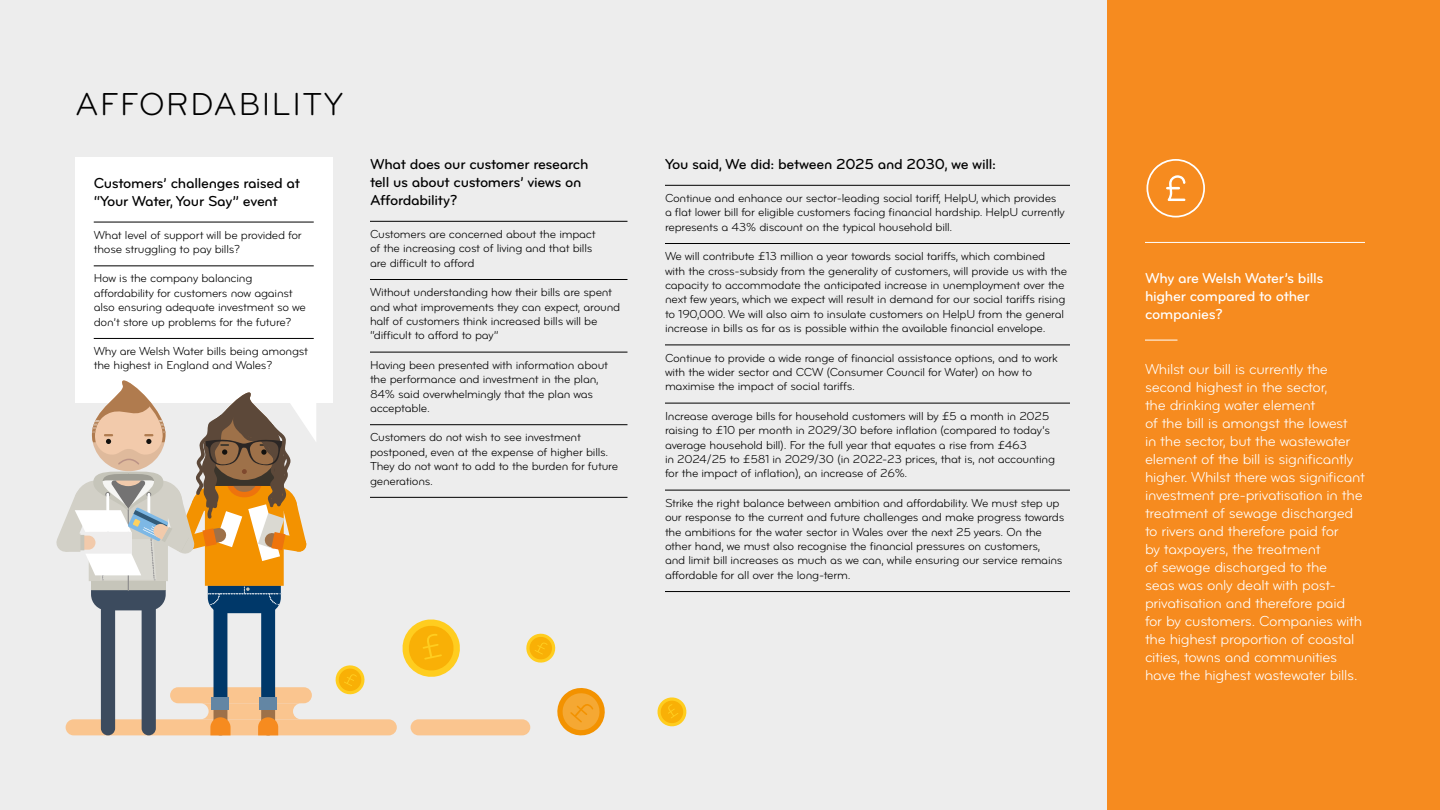
<style>
.page{position:relative;width:1440px;height:810px;background:#ededed}
.page>*{position:absolute;margin:0;border:0;box-sizing:border-box;transform-origin:0 0}
.t1{font:33px "Bryant Pro Regular Alternate";letter-spacing:.05em;color:#000}
.t2{font:15px/18px "Bryant Pro Regular Alternate";letter-spacing:-.02em;color:#fff}
.t3{font:15px/18px "Bryant Pro Medium Alternate";letter-spacing:-.02em;color:#000}
.t4{font:15px/18px "Bryant Pro Medium Alternate";letter-spacing:-.02em;color:#fff}
.t5{font:12px/14.4px "Bryant Pro Regular Alternate";letter-spacing:-.02em;color:#000}
</style>
<div class="page">
<div style="left:75px;top:158px;width:257px;height:245px;background:#fff"></div>
<hr style="left:94px;top:222px;width:220px;height:1px;background:#000">
<hr style="left:94px;top:266px;width:220px;height:1px;background:#000">
<hr style="left:94px;top:338px;width:220px;height:1px;background:#000">
<div style="left:1108px;top:0;width:332px;height:810px;background:#f68b1f"></div>
<hr style="left:1145px;top:242px;width:220px;height:1px;background:#fff">
<hr style="left:1145px;top:340px;width:32px;height:1px;background:#fff">
<svg style="left:1146px;top:159px;width:59px;height:59px"></svg>
<hr style="left:665px;top:185px;width:405px;height:1px;background:#000">
<hr style="left:665px;top:243px;width:405px;height:1px;background:#000">
<hr style="left:665px;top:345px;width:405px;height:1px;background:#000">
<hr style="left:665px;top:403px;width:405px;height:1px;background:#000">
<hr style="left:665px;top:490px;width:405px;height:1px;background:#000">
<hr style="left:665px;top:591px;width:405px;height:1px;background:#000">
<hr style="left:370px;top:221px;width:257px;height:1px;background:#000">
<hr style="left:370px;top:279px;width:257px;height:1px;background:#000">
<hr style="left:370px;top:352px;width:257px;height:1px;background:#000">
<hr style="left:370px;top:425px;width:257px;height:1px;background:#000">
<hr style="left:370px;top:497px;width:257px;height:1px;background:#000">
<div style="left:66px;top:719px;width:331px;height:16px;background:#fac58f;border-radius:8px"></div>
<div style="left:411px;top:719px;width:119px;height:16px;background:#fac58f;border-radius:8px"></div>
<svg style="left:557px;top:688px;width:48px;height:48px"></svg>
<svg style="left:402px;top:619px;width:58px;height:58px"></svg>
<svg style="left:526px;top:633px;width:30px;height:30px"></svg>
<svg style="left:335px;top:665px;width:30px;height:30px"></svg>
<svg style="left:657px;top:697px;width:30px;height:30px"></svg>
<svg style="left:56px;top:380px;width:261px;height:355px"></svg>
<h1 class="t1" style="left:75px;top:84px;width:269px">AFFORDABILITY</h1>
<p class="t3" style="left:94px;top:174px;width:208px">Customers’ challenges raised at “Your Water, Your Say” event</p>
<p class="t5" style="left:94px;top:228px;width:210px">What level of support will be provided for those struggling to pay bills?</p>
<p class="t5" style="left:94px;top:271px;width:214px">How is the company balancing affordability for customers now against also ensuring adequate investment so we don’t store up problems for the future?</p>
<p class="t5" style="left:94px;top:344px;width:216px">Why are Welsh Water bills being amongst the highest in England and Wales?</p>
<p class="t3" style="left:370px;top:155px;width:220px">What does our customer research tell us about customers’ views on<br>Affordability?</p>
<p class="t5" style="left:370px;top:227px;width:227px">Customers are concerned about the impact of the increasing cost of living and that bills are difficult to afford</p>
<p class="t5" style="left:370px;top:285px;width:252px">Without understanding how their bills are spent and what improvements they can expect, around half of customers think increased bills will be “difficult to afford to pay”</p>
<p class="t5" style="left:370px;top:358px;width:240px">Having been presented with information about the performance and investment in the plan, 84% said overwhelmingly that the plan was acceptable.</p>
<p class="t5" style="left:370px;top:430px;width:250px">Customers do not wish to see investment postponed, even at the expense of higher bills.<br>They do not want to add to the burden for future generations.</p>
<p class="t3" style="left:665px;top:155px;width:333px">You said, We did: between 2025 and 2030, we will:</p>
<p class="t5" style="left:665px;top:191px;width:401px">Continue and enhance our sector-leading social tariff, HelpU, which provides a flat lower bill for eligible customers facing financial hardship. HelpU currently represents a 43% discount on the typical household bill.</p>
<p class="t5" style="left:665px;top:249px;width:404px">We will contribute £13 million a year towards social tariffs, which combined with the cross-subsidy from the generality of customers, will provide us with the capacity to accommodate the anticipated increase in unemployment over the next few years, which we expect will result in demand for our social tariffs rising to 190,000. We will also aim to insulate customers on HelpU from the general increase in bills as far as is possible within the available financial envelope.</p>
<p class="t5" style="left:665px;top:350px;width:394px">Continue to provide a wide range of financial assistance options, and to work with the wider sector and CCW (Consumer Council for Water) on how to maximise the impact of social tariffs.</p>
<p class="t5" style="left:665px;top:409px;width:392px">Increase average bills for household customers will by £5 a month in 2025 raising to £10 per month in 2029/30 before inflation (compared to today’s average household bill). For the full year that equates a rise from £463<br>in 2024/25 to £581 in 2029/30 (in 2022-23 prices, that is, not accounting for the impact of inflation), an increase of 26%.</p>
<p class="t5" style="left:665px;top:496px;width:401px">Strike the right balance between ambition and affordability. We must step up our response to the current and future challenges and make progress towards the ambitions for the water sector in Wales over the next 25 years. On the other hand, we must also recognise the financial pressures on customers,<br>and limit bill increases as much as we can, while ensuring our service remains affordable for all over the long-term.</p>
<p class="t4" style="left:1145px;top:269px;width:180px">Why are Welsh Water’s bills higher compared to other companies?</p>
<p class="t2" style="left:1145px;top:361px;width:221px">Whilst our bill is currently the second highest in the sector,<br>the drinking water element<br>of the bill is amongst the lowest<br>in the sector, but the wastewater element of the bill is significantly higher. Whilst there was significant investment pre-privatisation in the treatment of sewage discharged to rivers and therefore paid for<br>by taxpayers, the treatment<br>of sewage discharged to the<br>seas was only dealt with post&shy;privatisation and therefore paid for by customers. Companies with the highest proportion of coastal cities, towns and communities have the highest wastewater bills.</p>
</div>
